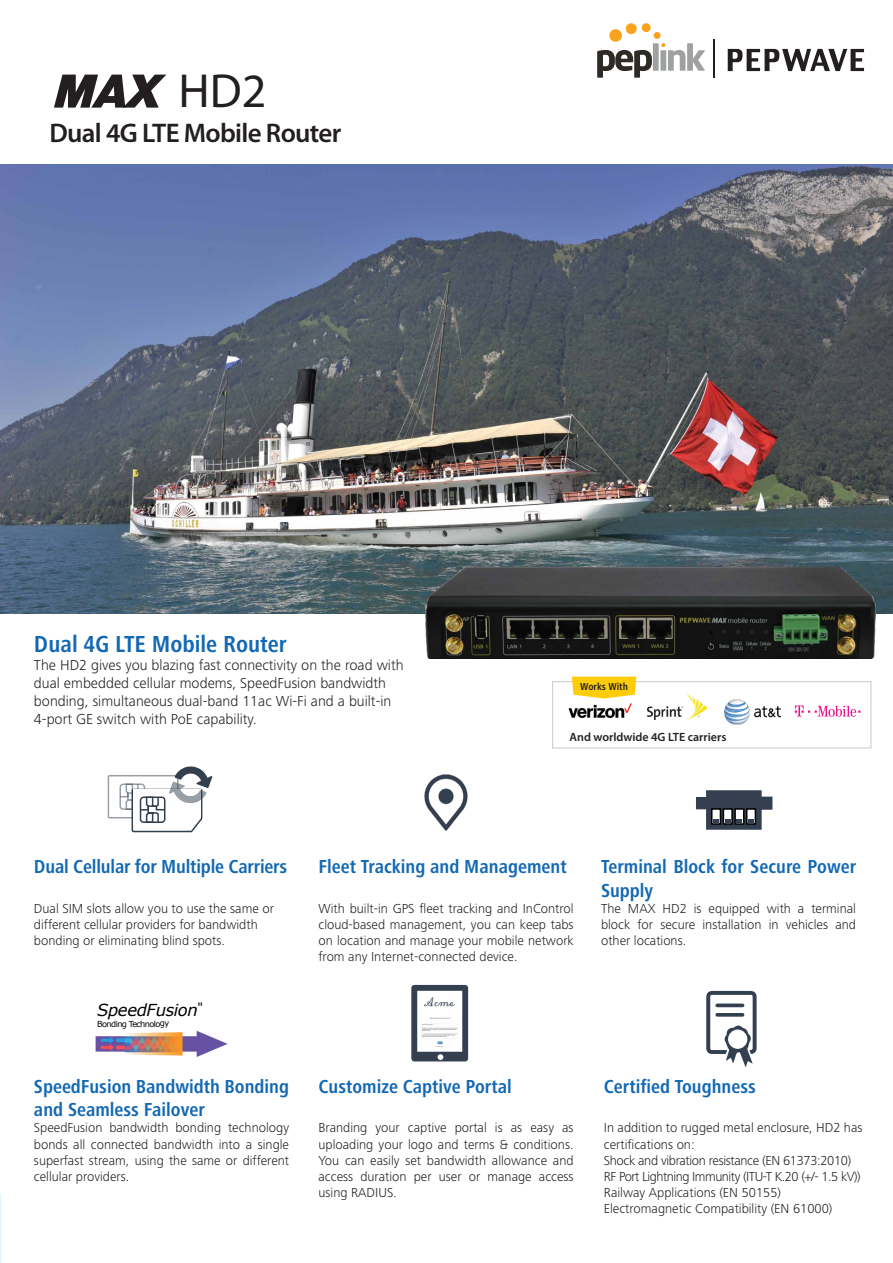
<style>
.page{position:relative;width:893px;height:1263px;background:#fff}
.page>*{position:absolute;margin:0;border:0;box-sizing:border-box;transform-origin:0 0}
.t1{font:48px "Myriad Pro";color:#231f20}
.t2{font:600 27px "Myriad Pro";letter-spacing:-.025em;color:#231f20}
.t3{font:700 condensed 24px "Frutiger Next LT";color:#1268b3}
.t4{font:700 condensed 19.5px/23.4px "Frutiger Next LT";color:#1268b3}
.t5{font:italic 16.5px "Verdana";letter-spacing:-.03em;color:#000}
.t6{font:300 15px/18px "Frutiger Next LT";color:#231f20}
.t7{font:13.8px "SW Scrpc";color:#343f4f}
.t8{font:300 13.5px/16.2px "Frutiger Next LT";color:#231f20;text-align:justify}
.t9{font:600 12px "Myriad Pro";color:#231f20}
.t10{font:700 condensed 10.5px "Frutiger Next LT";color:#231f20}
.t11{font:8.25px "Verdana";letter-spacing:-.085em;color:#000}
</style>
<div class="page">
<svg style="left:54px;top:75px;width:112px;height:33px"></svg>
<img style="left:0;top:165px;width:893px;height:448px">
<img style="left:424px;top:775px;width:44px;height:55px">
<div style="left:108px;top:775px;width:70px;height:43px;border:2px solid #333f4f"></div>
<div style="left:119px;top:783px;width:26px;height:27px;border:2px solid #333f4f;border-radius:3px"></div>
<svg style="left:120px;top:766px;width:93px;height:67px"></svg>
<svg style="left:706px;top:991px;width:51px;height:76px"></svg>
<svg style="left:96px;top:1031px;width:131px;height:26px"></svg>
<img style="left:125px;top:1032px;width:58px;height:23px">
<svg style="left:411px;top:985px;width:57px;height:76px"></svg>
<div style="left:696px;top:797px;width:12px;height:12px;background:#343f4f"></div>
<div style="left:706px;top:790px;width:56px;height:40px;background:#343f4f;border:2px solid #343f4f"></div>
<div style="left:723px;top:808px;width:10px;height:17px;background:#fff;border:2px solid #000"></div>
<div style="left:734px;top:808px;width:10px;height:17px;background:#fff;border:2px solid #000"></div>
<div style="left:746px;top:808px;width:10px;height:17px;background:#fff;border:2px solid #000"></div>
<svg style="left:725px;top:819px;width:17px;height:4px"></svg>
<svg style="left:748px;top:819px;width:6px;height:4px"></svg>
<div style="left:759px;top:797px;width:13px;height:13px;background:#343f4f"></div>
<div style="left:711px;top:808px;width:10px;height:17px;background:#fff;border:2px solid #000"></div>
<svg style="left:713px;top:819px;width:6px;height:4px"></svg>
<img style="left:425px;top:568px;width:450px;height:91px">
<div style="left:552px;top:681px;width:319px;height:67px;background:#fff;border:1px solid #c9cacc"></div>
<svg style="left:572px;top:677px;width:64px;height:21px"></svg>
<img style="left:725px;top:699px;width:56px;height:25px">
<img style="left:648px;top:695px;width:59px;height:24px">
<img style="left:568px;top:704px;width:64px;height:14px">
<hr style="left:0;top:1195px;width:1px;height:68px;background:#e1f4fd">
<svg style="left:597px;top:23px;width:108px;height:55px"></svg>
<svg style="left:728px;top:49px;width:136px;height:22px"></svg>
<hr style="left:713px;top:39px;width:2px;height:39px;background:#231f20">
<svg style="left:795px;top:705px;width:65px;height:12px"></svg>
<h1 class="t1" style="left:179px;top:61px;width:89px">HD2</h1>
<h2 class="t2" style="left:49px;top:116px;width:294px">Dual 4G LTE Mobile Router</h2>
<h3 class="t3" style="left:34px;top:630px;width:254px">Dual 4G LTE Mobile Router</h3>
<p class="t6" style="left:34px;top:656px;width:371px">The HD2 gives you blazing fast connectivity on the road with dual embedded cellular modems, SpeedFusion bandwidth bonding, simultaneous dual-band 11ac Wi-Fi and a built-in 4-port GE switch with PoE capability.</p>
<p class="t10" style="left:580px;top:680px;width:49px">Works With</p>
<p class="t9" style="left:570px;top:729px;width:158px">And worldwide 4G LTE carriers</p>
<h3 class="t4" style="left:34px;top:855px;width:255px">Dual Cellular for Multiple Carriers</h3>
<p class="t8" style="left:34px;top:900px;width:241px;text-align:left">Dual SIM slots allow you to use the same or different cellular providers for bandwidth bonding or eliminating blind spots.</p>
<p class="t5" style="left:97px;top:999px;width:107px">SpeedFusion<sup>"</sup></p>
<p class="t11" style="left:97px;top:1018px;width:74px">Bonding Technology</p>
<h3 class="t4" style="left:34px;top:1075px;width:257px">SpeedFusion Bandwidth Bonding and Seamless Failover</h3>
<p class="t8" style="left:34px;top:1120px;width:257px">SpeedFusion bandwidth bonding technology bonds all connected bandwidth into a single superfast stream, using the same or different cellular providers.</p>
<h3 class="t4" style="left:319px;top:855px;width:250px">Fleet Tracking and Management</h3>
<p class="t8" style="left:319px;top:900px;width:257px">With built-in GPS fleet tracking and InControl cloud-based management, you can keep tabs on location and manage your mobile network from any Internet-connected device.</p>
<p class="t7" style="left:425px;top:996px;width:31px">Acme</p>
<h3 class="t4" style="left:601px;top:855px;width:257px">Terminal Block for Secure Power<br>Supply</h3>
<p class="t8" style="left:601px;top:900px;width:256px">The MAX HD2 is equipped with a terminal block for secure installation in vehicles and other locations.</p>
<h3 class="t4" style="left:319px;top:1075px;width:195px">Customize Captive Portal</h3>
<p class="t8" style="left:319px;top:1120px;width:257px">Branding your captive portal is as easy as uploading your logo and terms &amp; conditions.<br>You can easily set bandwidth allowance and access duration per user or manage access using RADIUS.</p>
<h3 class="t4" style="left:604px;top:1075px;width:153px">Certified Toughness</h3>
<p class="t8" style="left:604px;top:1120px;width:260px;text-align:left">In addition to rugged metal enclosure, HD2 has certifications on:<br>Shock and vibration resistance (EN 61373:2010)<br>RF Port Lightning Immunity (ITU-T K.20 (+/- 1.5 kV))<br>Railway Applications (EN 50155)<br>Electromagnetic Compatibility (EN 61000)</p>
</div>
